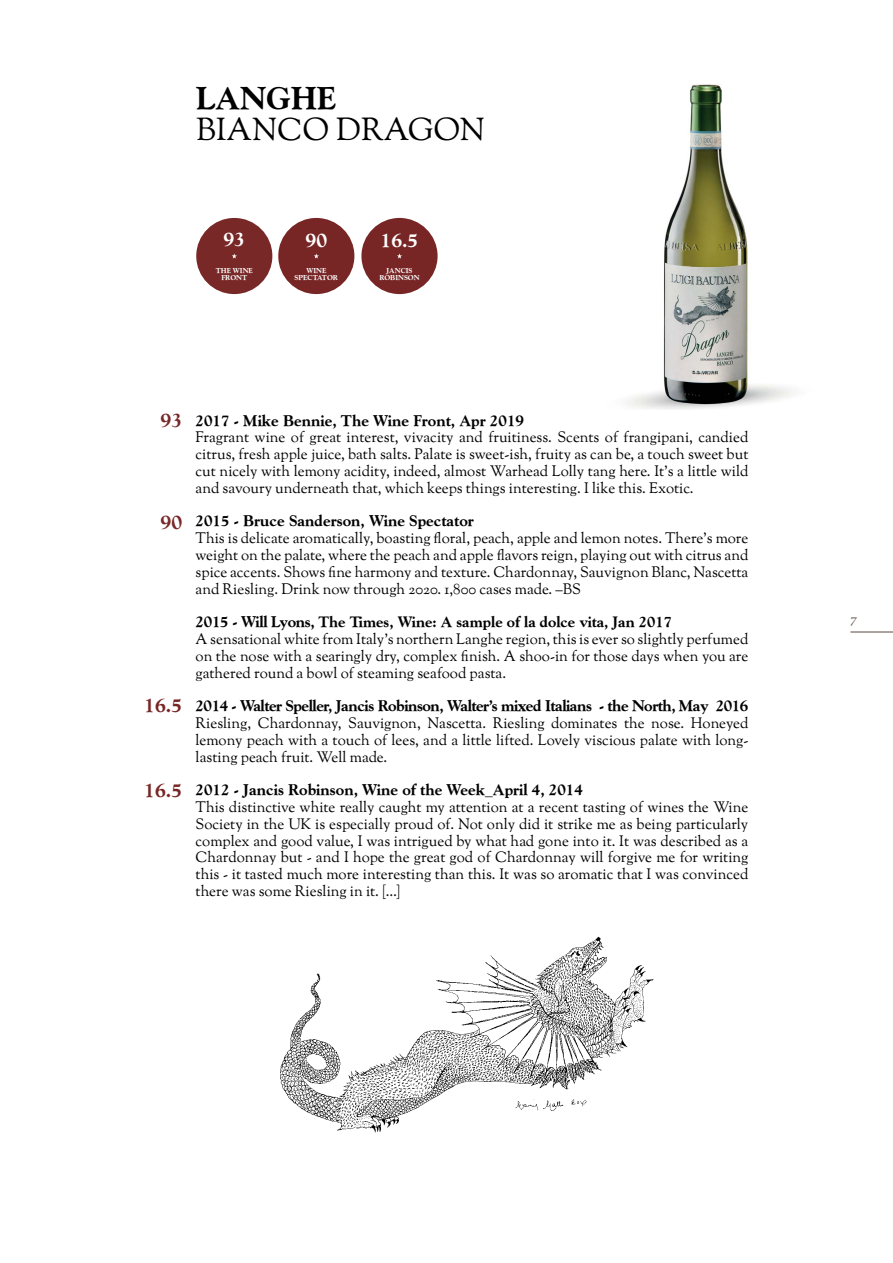
<style>
.page{position:relative;width:893px;height:1263px;background:#fff}
.page>*{position:absolute;margin:0;border:0;box-sizing:border-box;transform-origin:0 0}
.t1{font:31.5px "Sorts Mill Goudy";color:#000}
.t2{font:800 31.5px "Goudy";color:#000}
.t3{font:800 19.5px "Goudy";color:#782525}
.t4{font:800 19.5px "Goudy";color:#fff}
.t5{font:800 19.5px "Goudy";color:#792828}
.t6{font:800 15.45px "Goudy";color:#000}
.t7{font:800 15.45px "Goudy";letter-spacing:-.03em;color:#000}
.t8{font:15px/16.8px "Sorts Mill Goudy";color:#000;text-align:justify}
.t9{font:800 15px "Goudy";color:#000}
.t10{font:13.5px "Sorts Mill Goudy";color:#5a4a42}
.t11{font:800 7.2px/7.2px "Goudy";color:#fff;text-align:center}
.s1{font-size:15.45px}
</style>
<div class="page">
<hr style="left:850px;top:632px;width:43px;height:1px;background:#5a4a42">
<div style="left:196px;top:218px;width:76px;height:76px;background:#792828;border-radius:50%"></div>
<svg style="left:232px;top:253px;width:5px;height:6px"></svg>
<div style="left:278px;top:218px;width:76px;height:76px;background:#782525;border-radius:50%"></div>
<svg style="left:314px;top:253px;width:5px;height:6px"></svg>
<img style="left:280px;top:936px;width:374px;height:197px">
<div style="left:361px;top:218px;width:77px;height:76px;background:#782525;border-radius:50%"></div>
<svg style="left:397px;top:253px;width:5px;height:6px"></svg>
<img style="left:628px;top:84px;width:164px;height:325px">
<h1 class="t2" style="left:196px;top:79px;width:141px">LANGHE</h1>
<h1 class="t1" style="left:196px;top:110px;width:290px">BIANCO DRAGON</h1>
<h2 class="t4" style="left:223px;top:228px;width:23px">93</h2>
<p class="t11" style="left:216px;top:267px;width:39px">THE WINE<br>FRONT</p>
<h2 class="t4" style="left:305px;top:229px;width:23px">90</h2>
<p class="t11" style="left:295px;top:267px;width:45px">WINE<br>SPECTATOR</p>
<h2 class="t4" style="left:381px;top:229px;width:39px">16.5</h2>
<p class="t11" style="left:379px;top:267px;width:42px">JANCIS<br>ROBINSON</p>
<h2 class="t5" style="left:161px;top:409px;width:23px">93</h2>
<h2 class="t5" style="left:161px;top:511px;width:23px">90</h2>
<h2 class="t3" style="left:144px;top:693px;width:39px">16.5</h2>
<h2 class="t3" style="left:144px;top:779px;width:39px">16.5</h2>
<p class="t6" style="left:196px;top:411px;width:330px">2017 - Mike Bennie, The Wine Front, Apr 2019</p>
<p class="t8" style="left:196px;top:430px;width:554px">Fragrant wine of great interest, vivacity and fruitiness. Scents of frangipani, candied citrus, fresh apple juice, bath salts. Palate is sweet-ish, fruity as can be, a touch sweet but cut nicely with lemony acidity, indeed, almost Warhead Lolly tang here. It’s a little wild and savoury underneath that, which keeps things interesting. I like this. Exotic.</p>
<p class="t6" style="left:196px;top:512px;width:280px">2015 - Bruce Sanderson, Wine Spectator</p>
<p class="t8" style="left:196px;top:531px;width:554px">This is delicate aromatically, boasting floral, peach, apple and lemon notes. There’s more weight on the palate, where the peach and apple flavors reign, playing out with citrus and spice accents. Shows fine harmony and texture. Chardonnay, Sauvignon Blanc, Nascetta and Riesling. Drink now through 2020. 1,800 cases made. –BS</p>
<p class="t9" style="left:196px;top:613px;width:478px"><span class="s1">2015 - Will Lyons,</span> The Times, Wine: A sample of la dolce vita, Jan 2017</p>
<p class="t8" style="left:196px;top:632px;width:554px">A sensational white from Italy’s northern Langhe region, this is ever so slightly perfumed on the nose with a searingly dry, complex finish. A shoo-in for those days when you are gathered round a bowl of steaming seafood pasta.</p>
<p class="t7" style="left:196px;top:697px;width:554px">2014 - Walter Speller, Jancis Robinson, Walter’s mixed Italians - the North, May 2016</p>
<p class="t8" style="left:196px;top:716px;width:554px">Riesling, Chardonnay, Sauvignon, Nascetta. Riesling dominates the nose. Honeyed lemony peach with a touch of lees, and a little lifted. Lovely viscious palate with long&shy;lasting peach fruit. Well made.</p>
<p class="t6" style="left:196px;top:781px;width:389px">2012 - Jancis Robinson, Wine of the Week_April 4, 2014</p>
<p class="t8" style="left:196px;top:800px;width:554px">This distinctive white really caught my attention at a recent tasting of wines the Wine Society in the UK is especially proud of. Not only did it strike me as being particularly complex and good value, I was intrigued by what had gone into it. It was described as a Chardonnay but - and I hope the great god of Chardonnay will forgive me for writing this - it tasted much more interesting than this. It was so aromatic that I was convinced there was some Riesling in it. […]</p>
<p class="t10" style="left:850px;top:610px;width:8px">7</p>
</div>
